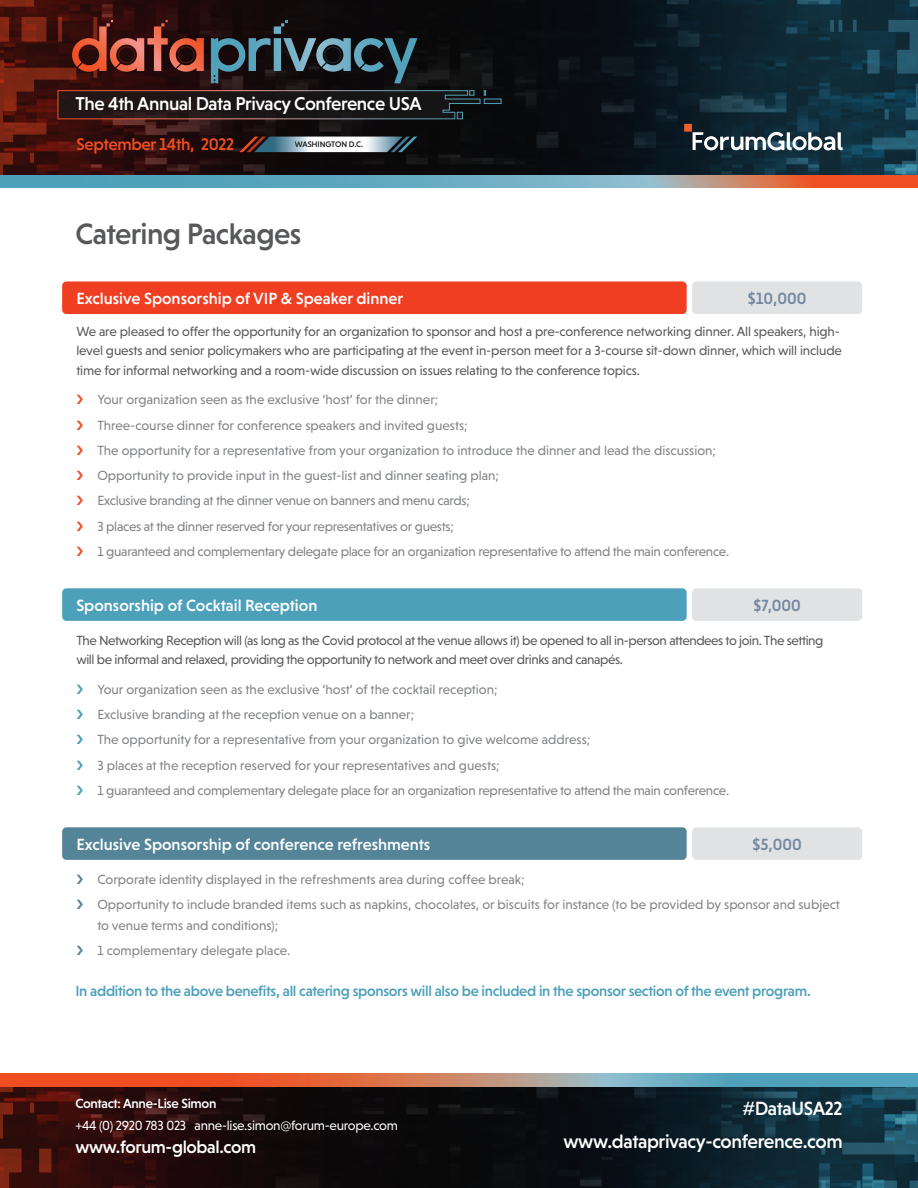
<style>
.page{position:relative;width:918px;height:1188px;background:#fff}
.page>*{position:absolute;margin:0;border:0;box-sizing:border-box;transform-origin:0 0}
.t1{font:500 30px "Niveau Grotesk";letter-spacing:-.02em;color:#57585a}
.t2{font:500 19.5px "Niveau Grotesk";letter-spacing:-.02em;color:#fff}
.t3{font:500 18.9px "Niveau Grotesk";letter-spacing:-.02em;color:#fff}
.t4{font:500 18px "Niveau Grotesk";letter-spacing:-.02em;color:#fff}
.t5{font:500 17.25px "Niveau Grotesk";letter-spacing:-.02em;color:#f04d22}
.t6{font:500 16.5px "Niveau Grotesk";color:#fff}
.t7{font:500 16.5px "Niveau Grotesk";color:#7287a0}
.t8{font:500 15px "Niveau Grotesk";letter-spacing:-.02em;color:#4da0ba}
.t9{font:13.5px/25.2px "Niveau Grotesk";color:#808285}
.t10{font:13.5px/19.5px "Niveau Grotesk";letter-spacing:-.015em;color:#57585a}
.t11{font:13.5px "Niveau Grotesk";letter-spacing:-.02em;color:#fff}
.t12{font:500 13.5px "Niveau Grotesk";letter-spacing:-.02em;color:#fff}
.t13{font:500 8.25px "Niveau Grotesk";letter-spacing:-.01em;color:#1c1c1c}
</style>
<div class="page">
<svg style="left:97px;top:1086px;width:724px;height:102px;background:#121216"></svg>
<svg style="left:0;top:1086px;width:97px;height:102px;background:#41100c"></svg>
<svg style="left:821px;top:1086px;width:97px;height:102px;background:#184051"></svg>
<svg style="left:0;top:1074px;width:918px;height:12px;background:#b08072"></svg>
<svg style="left:502px;top:0;width:191px;height:175px;background:#091017"></svg>
<svg style="left:0;top:175px;width:918px;height:13px;background:#8499a1"></svg>
<div style="left:684px;top:124px;width:8px;height:8px;background:#f15f2f"></div>
<svg style="left:693px;top:0;width:225px;height:175px;background:#183643"></svg>
<svg style="left:0;top:0;width:502px;height:175px;background:#301e1e"></svg>
<div style="left:62px;top:281px;width:625px;height:33px;background:#ef3e22;border-radius:4px"></div>
<div style="left:62px;top:588px;width:625px;height:33px;background:#4da0ba;border-radius:4px"></div>
<div style="left:62px;top:827px;width:625px;height:33px;background:#548498;border-radius:4px"></div>
<div style="left:692px;top:281px;width:170px;height:33px;background:#e1e2e4;border-radius:4px"></div>
<div style="left:692px;top:588px;width:170px;height:33px;background:#e1e2e4;border-radius:4px"></div>
<div style="left:692px;top:827px;width:170px;height:33px;background:#e1e2e4;border-radius:4px"></div>
<h3 class="t3" style="left:75px;top:93px;width:348px">The 4th Annual Data Privacy Conference USA</h3>
<p class="t5" style="left:76px;top:134px;width:159px">September 14th, 2022</p>
<p class="t13" style="left:295px;top:140px;width:70px">WASHINGTON D.C.</p>
<h1 class="t1" style="left:75px;top:216px;width:228px">Catering Packages</h1>
<p class="t6" style="left:76px;top:289px;width:328px">Exclusive Sponsorship of VIP &amp; Speaker dinner</p>
<p class="t7" style="left:748px;top:289px;width:60px">$10,000</p>
<p class="t10" style="left:76px;top:321px;width:767px">We are pleased to offer the opportunity for an organization to sponsor and host a pre-conference networking dinner. All speakers, high&shy;level guests and senior policymakers who are participating at the event in-person meet for a 3-course sit-down dinner, which will include time for informal networking and a room-wide discussion on issues relating to the conference topics.</p>
<p class="t9" style="left:97px;top:387px;width:633px">Your organization seen as the exclusive ‘host’ for the dinner;<br>Three-course dinner for conference speakers and invited guests;<br>The opportunity for a representative from your organization to introduce the dinner and lead the discussion; Opportunity to provide input in the guest-list and dinner seating plan;<br>Exclusive branding at the dinner venue on banners and menu cards;<br>3 places at the dinner reserved for your representatives or guests;<br>1 guaranteed and complementary delegate place for an organization representative to attend the main conference.</p>
<p class="t6" style="left:76px;top:596px;width:243px">Sponsorship of Cocktail Reception</p>
<p class="t7" style="left:753px;top:596px;width:49px">$7,000</p>
<p class="t10" style="left:76px;top:630px;width:749px">The Networking Reception will (as long as the Covid protocol at the venue allows it) be opened to all in-person attendees to join. The setting will be informal and relaxed, providing the opportunity to network and meet over drinks and canapés.</p>
<p class="t9" style="left:97px;top:677px;width:633px">Your organization seen as the exclusive ‘host’ of the cocktail reception;<br>Exclusive branding at the reception venue on a banner;<br>The opportunity for a representative from your organization to give welcome address;<br>3 places at the reception reserved for your representatives and guests;<br>1 guaranteed and complementary delegate place for an organization representative to attend the main conference.</p>
<p class="t6" style="left:76px;top:835px;width:356px">Exclusive Sponsorship of conference refreshments</p>
<p class="t7" style="left:753px;top:835px;width:51px">$5,000</p>
<p class="t9" style="left:97px;top:867px;width:744px">Corporate identity displayed in the refreshments area during coffee break;<br>Opportunity to include branded items such as napkins, chocolates, or biscuits for instance (to be provided by sponsor and subject</p>
<p class="t9" style="left:97px;top:913px;width:195px">to venue terms and conditions);<br>1 complementary delegate place.</p>
<p class="t8" style="left:75px;top:982px;width:737px">In addition to the above benefits, all catering sponsors will also be included in the sponsor section of the event program.</p>
<p class="t12" style="left:75px;top:1096px;width:143px">Contact: Anne-Lise Simon</p>
<p class="t11" style="left:75px;top:1117px;width:324px">+44 (0) 2920 783 023 anne-lise.simon@forum-europe.com</p>
<h3 class="t4" style="left:75px;top:1137px;width:182px">www.forum-global.com</h3>
<h2 class="t2" style="left:742px;top:1098px;width:102px">#DataUSA22</h2>
<h2 class="t2" style="left:563px;top:1131px;width:281px">www.dataprivacy-conference.com</h2>
</div>
